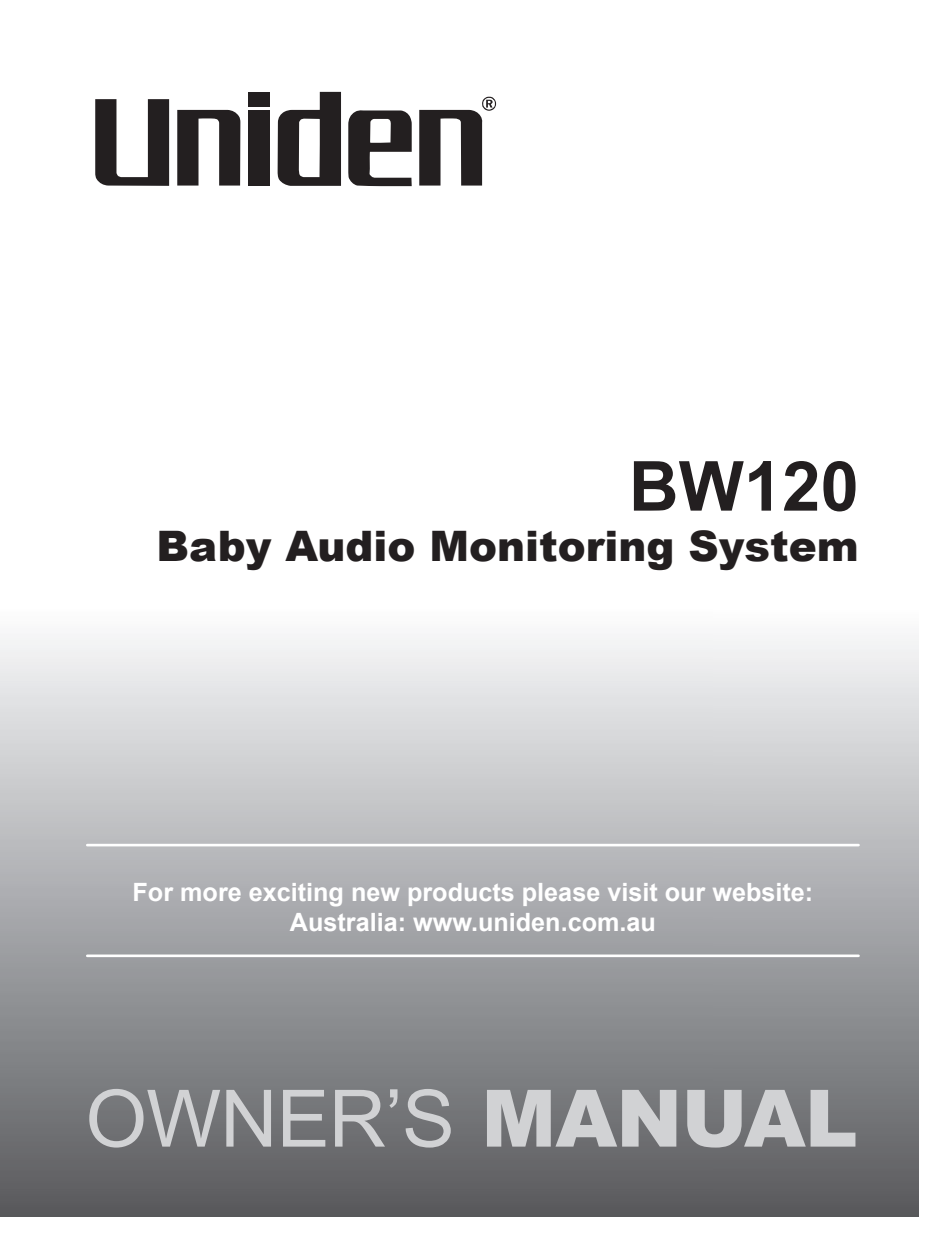
<style>
.page{position:relative;width:944px;height:1242px;background:#fff}
.page>*{position:absolute;margin:0;border:0;box-sizing:border-box;transform-origin:0 0}
.t1{font:700 69px "Arial";color:#231f20}
.t2{font:900 42px "Arial";color:#231f20}
.t3{font:700 25.2px/30.3px "Arial";color:#fff;text-align:center}
</style>
<div class="page">
<img style="left:0;top:638px;width:714px;height:578px">
<img style="left:714px;top:639px;width:204px;height:577px">
<hr style="left:87px;top:844px;width:771px;height:2px;background:#fff">
<hr style="left:87px;top:954px;width:771px;height:3px;background:#fff">
<svg style="left:278px;top:92px;width:63px;height:94px"></svg>
<svg style="left:348px;top:110px;width:64px;height:76px"></svg>
<svg style="left:419px;top:96px;width:77px;height:89px"></svg>
<div style="left:249px;top:92px;width:21px;height:14px;background:#231f20"></div>
<svg style="left:177px;top:110px;width:63px;height:75px"></svg>
<svg style="left:95px;top:99px;width:74px;height:87px"></svg>
<div style="left:249px;top:110px;width:21px;height:75px;background:#231f20"></div>
<svg style="left:89px;top:1089px;width:766px;height:58px;background:#9c9da0"></svg>
<h1 class="t1" style="left:629px;top:440px;width:232px">BW120</h1>
<h2 class="t2" style="left:157px;top:515px;width:704px">Baby Audio Monitoring System</h2>
<p class="t3" style="left:133px;top:877px;width:682px">For more exciting new products please visit our website:<br>Australia: www.uniden.com.au</p>
</div>
